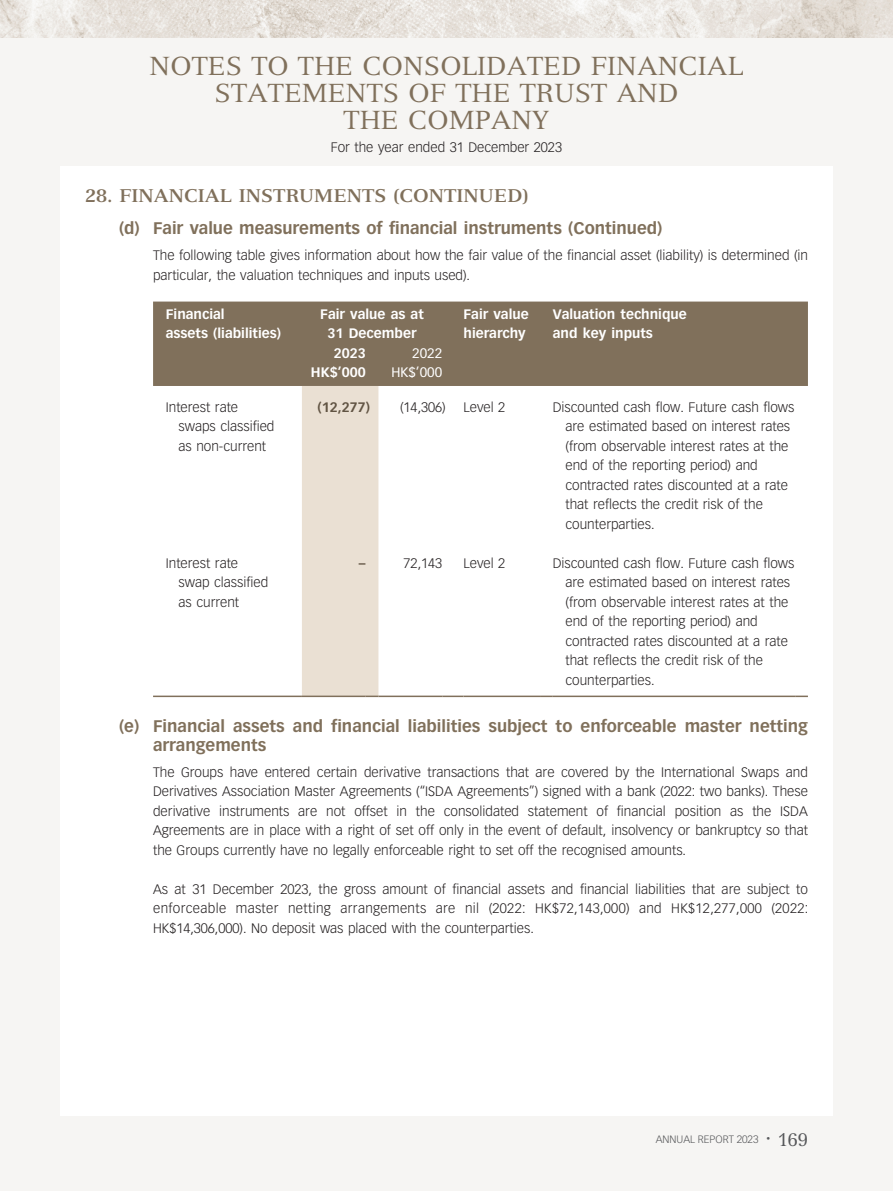
<style>
.page{position:relative;width:893px;height:1191px;background:#fff}
.page>*{position:absolute;margin:0;border:0;box-sizing:border-box;transform-origin:0 0}
.t1{font:25.5px/27px "Versailles LT Std";color:#80705b;text-align:center}
.t2{font:700 18px "Versailles LT Std";color:#80705b}
.t3{font:18px "Versailles LT Std";color:#57585a}
.t4{font:700 16.5px/19.5px "Vectora LT Std";color:#80705b}
.t5{font:300 13.5px/19.5px "Vectora LT Std";color:#231f20}
.t6{font:700 13.5px/19.5px "Vectora LT Std";color:#fff}
.t7{font:13.5px "Vectora LT Std";color:#fff}
.t8{font:700 13.5px "Vectora LT Std";color:#615443}
.t9{font:300 10.5px "Vectora LT Std";color:#57585a}
.s1{font-size:7.5px}
</style>
<div class="page">
<div style="left:0;top:0;width:893px;height:166px;background:#f6f5f3"></div>
<div style="left:0;top:1116px;width:893px;height:75px;background:#f6f5f3"></div>
<div style="left:0;top:0;width:60px;height:1191px;background:#f6f5f3"></div>
<div style="left:833px;top:0;width:60px;height:1191px;background:#f6f5f3"></div>
<img style="left:0;top:0;width:893px;height:38px">
<div style="left:153px;top:301px;width:655px;height:85px;background:#80705b"></div>
<hr style="left:153px;top:695px;width:149px;height:2px;background:#80705b">
<div style="left:302px;top:386px;width:76px;height:311px;background:#eae0d3"></div>
<hr style="left:378px;top:695px;width:64px;height:2px;background:#80705b">
<hr style="left:442px;top:695px;width:21px;height:2px;background:#80705b">
<hr style="left:463px;top:695px;width:77px;height:2px;background:#80705b">
<svg style="left:540px;top:695px;width:13px;height:2px"></svg>
<hr style="left:553px;top:695px;width:242px;height:2px;background:#80705b">
<svg style="left:795px;top:695px;width:13px;height:2px"></svg>
<h1 class="t1" style="left:150px;top:53px;width:595px">NOTES TO THE CONSOLIDATED FINANCIAL<br>STATEMENTS OF THE TRUST AND<br>THE COMPANY</h1>
<p class="t5" style="left:331px;top:137px;width:233px">For the year ended 31 December 2023</p>
<h2 class="t2" style="left:85px;top:185px;width:445px">28. FINANCIAL INSTRUMENTS (CONTINUED)</h2>
<p class="t4" style="left:119px;top:219px;width:545px">(d) Fair value measurements of financial instruments (Continued)</p>
<p class="t5" style="left:153px;top:246px;width:656px">The following table gives information about how the fair value of the financial asset (liability) is determined (in particular, the valuation techniques and inputs used).</p>
<p class="t6" style="left:166px;top:304px;width:117px">Financial<br>assets (liabilities)</p>
<p class="t6" style="left:320px;top:304px;width:105px;text-align:center">Fair value as at<br>31 December</p>
<p class="t6" style="left:463px;top:304px;width:67px">Fair value hierarchy</p>
<p class="t6" style="left:553px;top:304px;width:135px">Valuation technique and key inputs</p>
<p class="t6" style="left:334px;top:343px;width:33px">2023</p>
<p class="t7" style="left:412px;top:345px;width:32px">2022</p>
<p class="t6" style="left:311px;top:363px;width:56px">HK$’000</p>
<p class="t7" style="left:391px;top:364px;width:52px">HK$’000</p>
<p class="t5" style="left:179px;top:397px;width:97px;text-indent:-13px">Interest rate swaps classified as non-current</p>
<p class="t8" style="left:317px;top:399px;width:54px">(12,277)</p>
<p class="t5" style="left:400px;top:397px;width:47px">(14,306)</p>
<p class="t5" style="left:463px;top:397px;width:43px">Level 2</p>
<p class="t5" style="left:566px;top:397px;width:230px;text-indent:-13px">Discounted cash flow. Future cash flows are estimated based on interest rates (from observable interest rates at the end of the reporting period) and contracted rates discounted at a rate that reflects the credit risk of the counterparties.</p>
<p class="t5" style="left:179px;top:553px;width:91px;text-indent:-13px">Interest rate swap classified as current</p>
<p class="t8" style="left:359px;top:554px;width:8px">–</p>
<p class="t5" style="left:404px;top:553px;width:40px">72,143</p>
<p class="t5" style="left:463px;top:553px;width:43px">Level 2</p>
<p class="t5" style="left:566px;top:553px;width:230px;text-indent:-13px">Discounted cash flow. Future cash flows are estimated based on interest rates (from observable interest rates at the end of the reporting period) and contracted rates discounted at a rate that reflects the credit risk of the counterparties.</p>
<p class="t4" style="left:153px;top:716px;width:656px;text-indent:-34px">(e) Financial assets and financial liabilities subject to enforceable master netting arrangements</p>
<p class="t5" style="left:153px;top:762px;width:656px;text-align:justify">The Groups have entered certain derivative transactions that are covered by the International Swaps and Derivatives Association Master Agreements (“ISDA Agreements”) signed with a bank (2022: two banks). These derivative instruments are not offset in the consolidated statement of financial position as the ISDA Agreements are in place with a right of set off only in the event of default, insolvency or bankruptcy so that the Groups currently have no legally enforceable right to set off the recognised amounts.</p>
<p class="t5" style="left:153px;top:879px;width:657px;text-align:justify">As at 31 December 2023, the gross amount of financial assets and financial liabilities that are subject to enforceable master netting arrangements are nil (2022: HK$72,143,000) and HK$12,277,000 (2022:<br>HK$14,306,000). No deposit was placed with the counterparties.</p>
<p class="t9" style="left:656px;top:1132px;width:116px">ANNUAL REPORT 2023 <span class="s1">•</span></p>
<h2 class="t3" style="left:778px;top:1128px;width:32px">169</h2>
</div>
